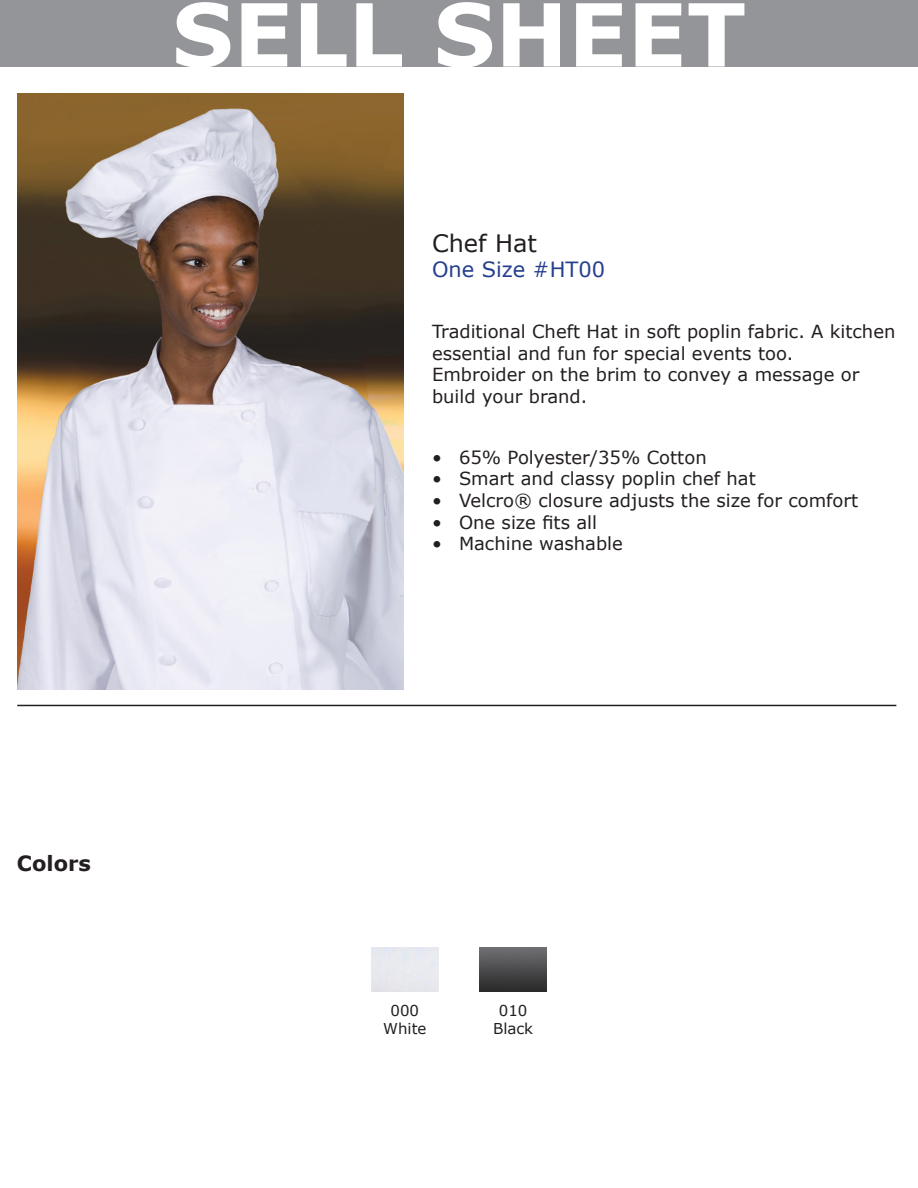
<style>
.page{position:relative;width:918px;height:1188px;background:#fff}
.page>*{position:absolute;margin:0;border:0;box-sizing:border-box;transform-origin:0 0}
.t1{font:700 87px "Verdana";color:#fff}
.t2{font:24px "Verdana";color:#231f20}
.t3{font:21px "Verdana";color:#253f8e}
.t4{font:700 21px "Verdana";color:#231f20}
.t5{font:18px/21.6px "Verdana";color:#231f20}
.t6{font:15px/18px "Verdana";color:#231f20;text-align:center}
</style>
<div class="page">
<img style="left:17px;top:94px;width:386px;height:596px">
<div style="left:0;top:0;width:918px;height:67px;background:#939598"></div>
<hr style="left:17px;top:705px;width:879px;height:1px;background:#231f20">
<img style="left:479px;top:948px;width:68px;height:43px">
<h1 class="t1" style="left:172px;top:-27px;width:576px">SELL SHEET</h1>
<h2 class="t2" style="left:432px;top:227px;width:107px">Chef Hat</h2>
<p class="t3" style="left:432px;top:255px;width:175px">One Size #HT00</p>
<p class="t5" style="left:432px;top:321px;width:465px">Traditional Cheft Hat in soft poplin fabric. A kitchen essential and fun for special events too.<br>Embroider on the brim to convey a message or build your brand.</p>
<p class="t5" style="left:432px;top:446px;width:276px">• 65% Polyester/35% Cotton</p>
<p class="t5" style="left:432px;top:468px;width:325px">• Smart and classy poplin chef hat</p>
<p class="t5" style="left:432px;top:489px;width:428px">• Velcro® closure adjusts the size for comfort</p>
<p class="t5" style="left:432px;top:511px;width:167px">• One size fits all</p>
<p class="t5" style="left:432px;top:533px;width:192px">• Machine washable</p>
<p class="t4" style="left:17px;top:848px;width:76px">Colors</p>
<p class="t6" style="left:383px;top:1002px;width:45px">000<br>White</p>
<p class="t6" style="left:493px;top:1002px;width:42px">010<br>Black</p>
</div>
